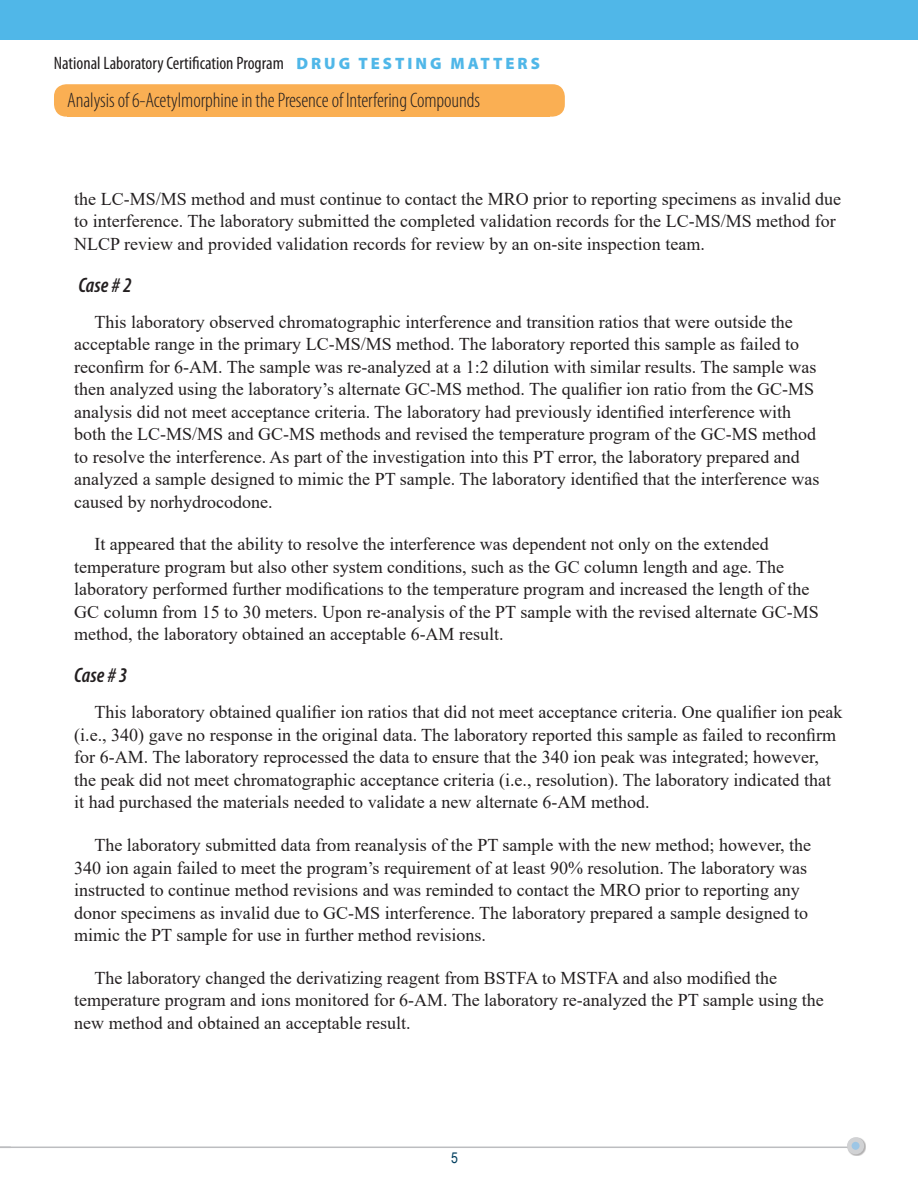
<style>
.page{position:relative;width:918px;height:1188px;background:#fff}
.page>*{position:absolute;margin:0;border:0;box-sizing:border-box;transform-origin:0 0}
.t1{font:300 condensed 21px "Myriad Pro";letter-spacing:-.005em;color:#231f20}
.t2{font:italic 600 condensed 21px "Myriad Pro";color:#231f20}
.Bodytext{font:18px/22.5px "Times New Roman";color:#231f20}
.t3{font:condensed 18px "Myriad Pro";color:#231f20}
.t4{font:15px "Arial Narrow";color:#003e5e}
.s1{font-weight:900;font-stretch:normal;font-size:16.5px;color:#50b7e8}
</style>
<div class="page">
<div style="left:0;top:0;width:918px;height:40px;background:#50b7e8"></div>
<hr style="left:0;top:1147px;width:850px;height:1px;background:#bcbdc0">
<div style="left:847px;top:1138px;width:19px;height:18px;background:#231f20;opacity:.35"></div>
<div style="left:849px;top:1140px;width:13px;height:12px;background:#9dc6e5;border-radius:50%"></div>
<div style="left:847px;top:1137px;width:17px;height:17px;border:4px solid #d1d2d4;border-radius:50%"></div>
<div style="left:54px;top:84px;width:511px;height:33px;background:#faaf53;border-radius:12px"></div>
<p class="t3" style="left:54px;top:54px;width:488px">National Laboratory Certification Program <span class="s1">D R U G T E S T I N G M AT T E R S</span></p>
<p class="t1" style="left:67px;top:89px;width:414px">Analysis of 6-Acetylmorphine in the Presence of Interfering Compounds</p>
<p class="Bodytext" style="left:74px;top:187px;width:768px">the LC-MS/MS method and must continue to contact the MRO prior to reporting specimens as invalid due to interference. The laboratory submitted the completed validation records for the LC-MS/MS method for<br>NLCP review and provided validation records for review by an on-site inspection team.</p>
<p class="t2" style="left:78px;top:273px;width:55px">Case # 2</p>
<p class="Bodytext" style="left:74px;top:310px;width:747px;text-indent:20px">This laboratory observed chromatographic interference and transition ratios that were outside the acceptable range in the primary LC-MS/MS method. The laboratory reported this sample as failed to reconfirm for 6-AM. The sample was re-analyzed at a 1:2 dilution with similar results. The sample was then analyzed using the laboratory’s alternate GC-MS method. The qualifier ion ratio from the GC-MS analysis did not meet acceptance criteria. The laboratory had previously identified interference with both the LC-MS/MS and GC-MS methods and revised the temperature program of the GC-MS method to resolve the interference. As part of the investigation into this PT error, the laboratory prepared and analyzed a sample designed to mimic the PT sample. The laboratory identified that the interference was caused by norhydrocodone.</p>
<p class="Bodytext" style="left:74px;top:532px;width:746px;text-indent:20px">It appeared that the ability to resolve the interference was dependent not only on the extended temperature program but also other system conditions, such as the GC column length and age. The laboratory performed further modifications to the temperature program and increased the length of the GC column from 15 to 30 meters. Upon re-analysis of the PT sample with the revised alternate GC-MS method, the laboratory obtained an acceptable 6-AM result.</p>
<p class="t2" style="left:74px;top:664px;width:55px">Case # 3</p>
<p class="Bodytext" style="left:74px;top:700px;width:770px;text-indent:20px">This laboratory obtained qualifier ion ratios that did not meet acceptance criteria. One qualifier ion peak (i.e., 340) gave no response in the original data. The laboratory reported this sample as failed to reconfirm for 6-AM. The laboratory reprocessed the data to ensure that the 340 ion peak was integrated; however, the peak did not meet chromatographic acceptance criteria (i.e., resolution). The laboratory indicated that it had purchased the materials needed to validate a new alternate 6-AM method.</p>
<p class="Bodytext" style="left:74px;top:833px;width:739px;text-indent:20px">The laboratory submitted data from reanalysis of the PT sample with the new method; however, the 340 ion again failed to meet the program’s requirement of at least 90% resolution. The laboratory was instructed to continue method revisions and was reminded to contact the MRO prior to reporting any donor specimens as invalid due to GC-MS interference. The laboratory prepared a sample designed to mimic the PT sample for use in further method revisions.</p>
<p class="Bodytext" style="left:74px;top:966px;width:751px;text-indent:20px">The laboratory changed the derivatizing reagent from BSTFA to MSTFA and also modified the temperature program and ions monitored for 6-AM. The laboratory re-analyzed the PT sample using the new method and obtained an acceptable result.</p>
<p class="t4" style="left:451px;top:1147px;width:8px">5</p>
</div>
